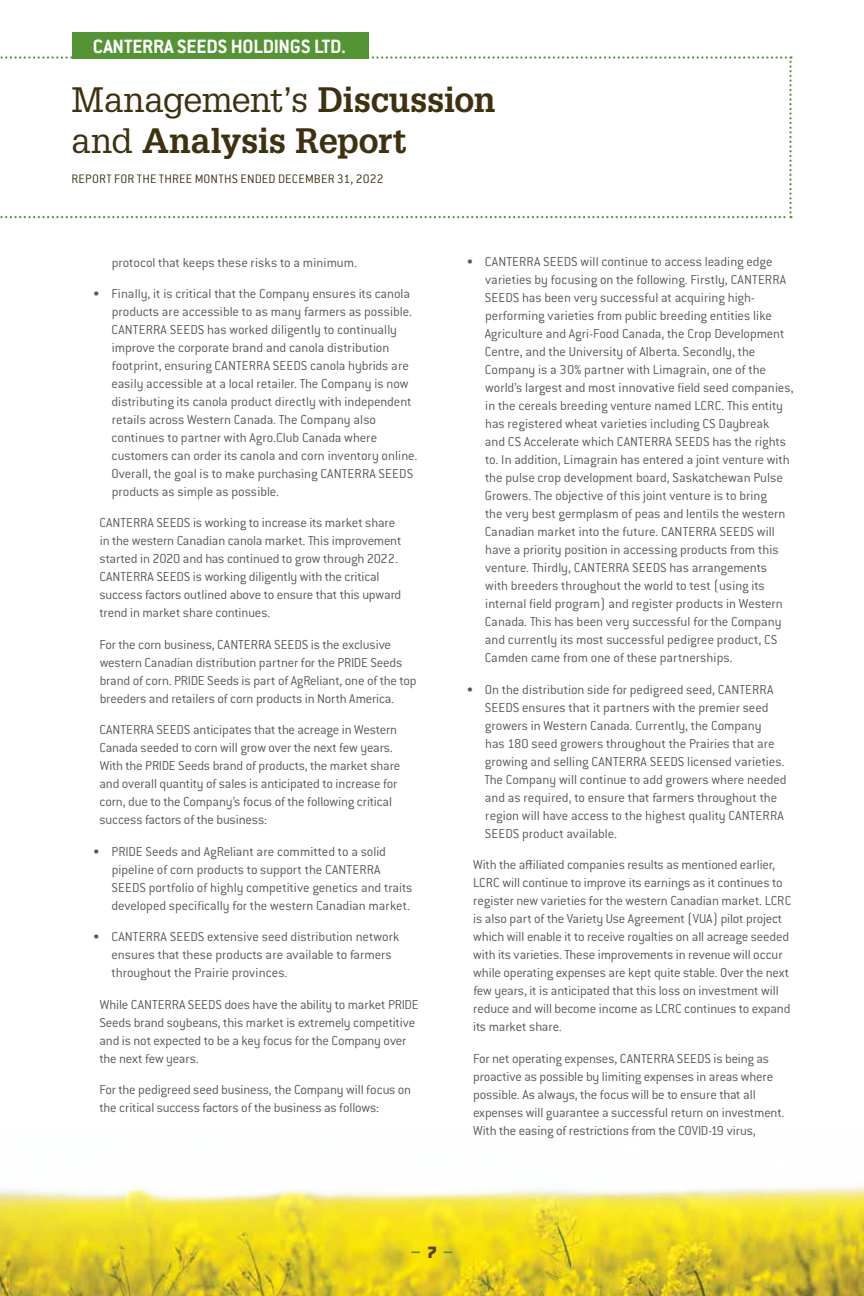
<style>
.page{position:relative;width:864px;height:1296px;background:#fff}
.page>*{position:absolute;margin:0;border:0;box-sizing:border-box;transform-origin:0 0}
.t1{font:700 34.5px/40.5px "Glypha LT Std";letter-spacing:-.01em;color:#3d3110}
.t2{font:700 21.15px "Conduit ITC Pro";letter-spacing:-.01em;color:#fff}
.t3{font:700 18px "Conduit ITC Pro";color:#549434}
.t4{font:300 14.25px/18px "Conduit ITC Pro";letter-spacing:-.005em;color:#58595b}
.t5{font:300 13.5px "Conduit ITC Pro";letter-spacing:.015em;color:#3d3110}
.s1{font-weight:400}
.s2{font-weight:900;color:#514425}
</style>
<div class="page">
<svg style="left:0;top:56px;width:792px;height:162px"></svg>
<div style="left:72px;top:32px;width:296px;height:27px;background:#549434"></div>
<img style="left:0;top:1186px;width:864px;height:110px">
<h2 class="t2" style="left:93px;top:34px;width:255px">CANTERRA SEEDS HOLDINGS LTD.</h2>
<h1 class="t1" style="left:71px;top:79px;width:425px"><span class="s1">Management’s</span> Discussion <span class="s1">and</span> Analysis Report</h1>
<p class="t5" style="left:71px;top:171px;width:314px">REPORT FOR THE THREE MONTHS ENDED DECEMBER 31, 2022</p>
<p class="t4" style="left:112px;top:253px;width:247px">protocol that keeps these risks to a minimum.</p>
<p class="t4" style="left:111px;top:285px;width:308px;text-indent:-19px">• Finally, it is critical that the Company ensures its canola products are accessible to as many farmers as possible.<br>CANTERRA SEEDS has worked diligently to continually improve the corporate brand and canola distribution footprint, ensuring CANTERRA SEEDS canola hybrids are easily accessible at a local retailer. The Company is now distributing its canola product directly with independent retails across Western Canada. The Company also continues to partner with Agro.Club Canada where customers can order its canola and corn inventory online.<br>Overall, the goal is to make purchasing CANTERRA SEEDS products as simple as possible.</p>
<p class="t4" style="left:99px;top:514px;width:304px">CANTERRA SEEDS is working to increase its market share in the western Canadian canola market. This improvement started in 2020 and has continued to grow through 2022.<br>CANTERRA SEEDS is working diligently with the critical success factors outlined above to ensure that this upward trend in market share continues.</p>
<p class="t4" style="left:100px;top:636px;width:318px">For the corn business, CANTERRA SEEDS is the exclusive western Canadian distribution partner for the PRIDE Seeds brand of corn. PRIDE Seeds is part of AgReliant, one of the top breeders and retailers of corn products in North America.</p>
<p class="t4" style="left:99px;top:721px;width:303px">CANTERRA SEEDS anticipates that the acreage in Western Canada seeded to corn will grow over the next few years.<br>With the PRIDE Seeds brand of products, the market share and overall quantity of sales is anticipated to increase for corn, due to the Company’s focus of the following critical success factors of the business:</p>
<p class="t4" style="left:111px;top:843px;width:303px;text-indent:-18px">• PRIDE Seeds and AgReliant are committed to a solid pipeline of corn products to support the CANTERRA SEEDS portfolio of highly competitive genetics and traits developed specifically for the western Canadian market.</p>
<p class="t4" style="left:112px;top:928px;width:289px;text-indent:-19px">• CANTERRA SEEDS extensive seed distribution network ensures that these products are available to farmers throughout the Prairie provinces.</p>
<p class="t4" style="left:99px;top:996px;width:321px">While CANTERRA SEEDS does have the ability to market PRIDE Seeds brand soybeans, this market is extremely competitive and is not expected to be a key focus for the Company over the next few years.</p>
<p class="t4" style="left:100px;top:1081px;width:313px">For the pedigreed seed business, the Company will focus on the critical success factors of the business as follows:</p>
<p class="t4" style="left:485px;top:253px;width:311px;text-indent:-18px">• CANTERRA SEEDS will continue to access leading edge varieties by focusing on the following. Firstly, CANTERRA SEEDS has been very successful at acquiring high&shy;performing varieties from public breeding entities like Agriculture and Agri-Food Canada, the Crop Development Centre, and the University of Alberta. Secondly, the Company is a 30% partner with Limagrain, one of the world’s largest and most innovative field seed companies, in the cereals breeding venture named LCRC. This entity has registered wheat varieties including CS Daybreak<br>and CS Accelerate which CANTERRA SEEDS has the rights to. In addition, Limagrain has entered a joint venture with the pulse crop development board, Saskatchewan Pulse Growers. The objective of this joint venture is to bring<br>the very best germplasm of peas and lentils the western Canadian market into the future. CANTERRA SEEDS will have a priority position in accessing products from this venture. Thirdly, CANTERRA SEEDS has arrangements<br>with breeders throughout the world to test (using its internal field program) and register products in Western Canada. This has been very successful for the Company and currently its most successful pedigree product, CS Camden came from one of these partnerships.</p>
<p class="t4" style="left:484px;top:681px;width:304px;text-indent:-18px">• On the distribution side for pedigreed seed, CANTERRA SEEDS ensures that it partners with the premier seed growers in Western Canada. Currently, the Company<br>has 180 seed growers throughout the Prairies that are growing and selling CANTERRA SEEDS licensed varieties.<br>The Company will continue to add growers where needed and as required, to ensure that farmers throughout the region will have access to the highest quality CANTERRA SEEDS product available.</p>
<p class="t4" style="left:473px;top:856px;width:320px">With the affiliated companies results as mentioned earlier, LCRC will continue to improve its earnings as it continues to register new varieties for the western Canadian market. LCRC is also part of the Variety Use Agreement (VUA) pilot project which will enable it to receive royalties on all acreage seeded with its varieties. These improvements in revenue will occur while operating expenses are kept quite stable. Over the next few years, it is anticipated that this loss on investment will reduce and will become income as LCRC continues to expand its market share.</p>
<p class="t4" style="left:473px;top:1050px;width:313px">For net operating expenses, CANTERRA SEEDS is being as proactive as possible by limiting expenses in areas where possible. As always, the focus will be to ensure that all expenses will guarantee a successful return on investment.<br>With the easing of restrictions from the COVID-19 virus,</p>
<p class="t3" style="left:411px;top:1242px;width:44px">– <span class="s2">7</span> –</p>
</div>
